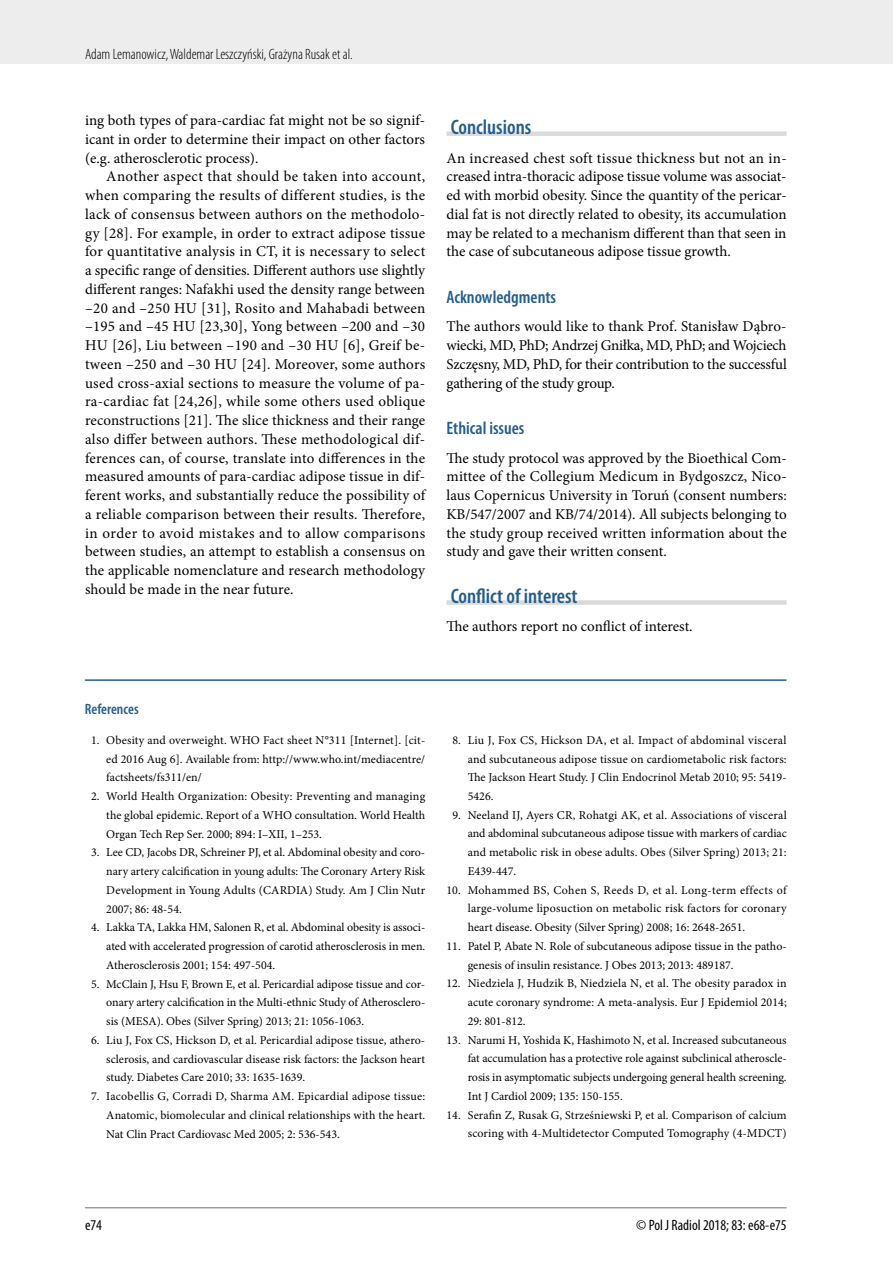
<style>
.page{position:relative;width:893px;height:1263px;background:#fff}
.page>*{position:absolute;margin:0;border:0;box-sizing:border-box;transform-origin:0 0}
.t1{font:600 condensed 21px "Myriad Pro";color:#245d8c}
.t2{font:600 condensed 18px "Myriad Pro";color:#245d8c}
.t3{font:15px/18.8px "Minion Pro";letter-spacing:-.005em;color:#000;text-align:justify}
.t4{font:300 condensed 15px "Myriad Pro";color:#000}
.t5{font:condensed 15px "Myriad Pro";color:#000}
.t6{font:600 condensed 15px "Myriad Pro";color:#245d8c}
.t7{font:12px/18.8px "Minion Pro";color:#000;text-align:justify}
</style>
<div class="page">
<div style="left:0;top:0;width:893px;height:64px;background:#ededed"></div>
<hr style="left:85px;top:1207px;width:702px;height:1px;background:#9d9d9c">
<div style="left:446px;top:131px;width:341px;height:5px;background:#dadada"></div>
<div style="left:446px;top:600px;width:341px;height:5px;background:#dadada"></div>
<hr style="left:85px;top:679px;width:701px;height:2px;background:#245d8c">
<p class="t4" style="left:85px;top:45px;width:269px">Adam Lemanowicz, Waldemar Leszczyński, Grażyna Rusak et al.</p>
<p class="t3" style="left:85px;top:111px;width:342px">ing both types of para-cardiac fat might not be so signif&shy;icant in order to determine their impact on other factors (e.g. atherosclerotic process).</p>
<p class="t3" style="left:85px;top:167px;width:342px;text-indent:21px">Another aspect that should be taken into account, when comparing the results of different studies, is the lack of consensus between authors on the methodolo&shy;gy [28]. For example, in order to extract adipose tissue for quantitative analysis in CT, it is necessary to select a specific range of densities. Different authors use slightly different ranges: Nafakhi used the density range between –20 and –250 HU [31], Rosito and Mahabadi between –195 and –45 HU [23,30], Yong between –200 and –30<br>HU [26], Liu between –190 and –30 HU [6], Greif be&shy;tween –250 and –30 HU [24]. Moreover, some authors used cross-axial sections to measure the volume of pa&shy;ra-cardiac fat [24,26], while some others used oblique reconstructions [21]. The slice thickness and their range also differ between authors. These methodological dif&shy;ferences can, of course, translate into differences in the measured amounts of para-cardiac adipose tissue in dif&shy;ferent works, and substantially reduce the possibility of a reliable comparison between their results. Therefore, in order to avoid mistakes and to allow comparisons between studies, an attempt to establish a consensus on the applicable nomenclature and research methodology should be made in the near future.</p>
<h1 class="t1" style="left:451px;top:114px;width:82px">Conclusions</h1>
<p class="t3" style="left:446px;top:148px;width:342px">An increased chest soft tissue thickness but not an in&shy;creased intra-thoracic adipose tissue volume was associat&shy;ed with morbid obesity. Since the quantity of the pericar&shy;dial fat is not directly related to obesity, its accumulation may be related to a mechanism different than that seen in the case of subcutaneous adipose tissue growth.</p>
<h2 class="t2" style="left:446px;top:286px;width:111px">Acknowledgments</h2>
<p class="t3" style="left:446px;top:317px;width:342px;text-align:left">The authors would like to thank Prof. Stanisław Dąbro&shy;wiecki, MD, PhD; Andrzej Gniłka, MD, PhD; and Wojciech Szczęsny, MD, PhD, for their contribution to the successful gathering of the study group.</p>
<h2 class="t2" style="left:446px;top:417px;width:80px">Ethical issues</h2>
<p class="t3" style="left:446px;top:448px;width:342px">The study protocol was approved by the Bioethical Com&shy;mittee of the Collegium Medicum in Bydgoszcz, Nico&shy;laus Copernicus University in Toruń (consent numbers:<br>KB/547/2007 and KB/74/2014). All subjects belonging to the study group received written information about the study and gave their written consent.</p>
<h1 class="t1" style="left:451px;top:583px;width:128px">Conflict of interest</h1>
<p class="t3" style="left:446px;top:617px;width:248px">The authors report no conflict of interest.</p>
<p class="t6" style="left:85px;top:700px;width:55px">References</p>
<p class="t7" style="left:106px;top:731px;width:320px;text-indent:-15px">1. Obesity and overweight. WHO Fact sheet N°311 [Internet]. [cit&shy;ed 2016 Aug 6]. Available from: http://www.who.int/mediacentre/ factsheets/fs311/en/</p>
<p class="t7" style="left:106px;top:787px;width:320px;text-indent:-15px">2. World Health Organization: Obesity: Preventing and managing the global epidemic. Report of a WHO consultation. World Health Organ Tech Rep Ser. 2000; 894: I–XII, 1–253.</p>
<p class="t7" style="left:106px;top:843px;width:320px;text-indent:-15px">3. Lee CD, Jacobs DR, Schreiner PJ, et al. Abdominal obesity and coro&shy;nary artery calcification in young adults: The Coronary Artery Risk Development in Young Adults (CARDIA) Study. Am J Clin Nutr 2007; 86: 48-54.</p>
<p class="t7" style="left:106px;top:918px;width:321px;text-indent:-15px">4. Lakka TA, Lakka HM, Salonen R, et al. Abdominal obesity is associ&shy;ated with accelerated progression of carotid atherosclerosis in men.<br>Atherosclerosis 2001; 154: 497-504.</p>
<p class="t7" style="left:106px;top:974px;width:320px;text-indent:-15px">5. McClain J, Hsu F, Brown E, et al. Pericardial adipose tissue and cor&shy;onary artery calcification in the Multi-ethnic Study of Atherosclero&shy;sis (MESA). Obes (Silver Spring) 2013; 21: 1056-1063.</p>
<p class="t7" style="left:106px;top:1031px;width:320px;text-indent:-15px">6. Liu J, Fox CS, Hickson D, et al. Pericardial adipose tissue, athero&shy;sclerosis, and cardiovascular disease risk factors: the Jackson heart study. Diabetes Care 2010; 33: 1635-1639.</p>
<p class="t7" style="left:106px;top:1087px;width:320px;text-indent:-15px">7. Iacobellis G, Corradi D, Sharma AM. Epicardial adipose tissue:<br>Anatomic, biomolecular and clinical relationships with the heart.<br>Nat Clin Pract Cardiovasc Med 2005; 2: 536-543.</p>
<p class="t7" style="left:468px;top:731px;width:320px;text-indent:-15px">8. Liu J, Fox CS, Hickson DA, et al. Impact of abdominal visceral and subcutaneous adipose tissue on cardiometabolic risk factors:<br>The Jackson Heart Study. J Clin Endocrinol Metab 2010; 95: 5419- 5426.</p>
<p class="t7" style="left:468px;top:805px;width:321px;text-indent:-15px">9. Neeland IJ, Ayers CR, Rohatgi AK, et al. Associations of visceral and abdominal subcutaneous adipose tissue with markers of cardiac and metabolic risk in obese adults. Obes (Silver Spring) 2013; 21:<br>E439-447.</p>
<p class="t7" style="left:468px;top:880px;width:320px;text-indent:-21px">10. Mohammed BS, Cohen S, Reeds D, et al. Long-term effects of large-volume liposuction on metabolic risk factors for coronary heart disease. Obesity (Silver Spring) 2008; 16: 2648-2651.</p>
<p class="t7" style="left:468px;top:937px;width:320px;text-indent:-21px">11. Patel P, Abate N. Role of subcutaneous adipose tissue in the patho&shy;genesis of insulin resistance. J Obes 2013; 2013: 489187.</p>
<p class="t7" style="left:468px;top:974px;width:320px;text-indent:-21px">12. Niedziela J, Hudzik B, Niedziela N, et al. The obesity paradox in acute coronary syndrome: A meta-analysis. Eur J Epidemiol 2014; 29: 801-812.</p>
<p class="t7" style="left:468px;top:1030px;width:320px;text-indent:-21px">13. Narumi H, Yoshida K, Hashimoto N, et al. Increased subcutaneous fat accumulation has a protective role against subclinical atheroscle&shy;rosis in asymptomatic subjects undergoing general health screening.<br>Int J Cardiol 2009; 135: 150-155.</p>
<p class="t7" style="left:446px;top:1105px;width:342px;text-align:right">14. Serafin Z, Rusak G, Strześniewski P, et al. Comparison of calcium scoring with 4-Multidetector Computed Tomography (4-MDCT)</p>
<p class="t5" style="left:85px;top:1216px;width:18px">e74</p>
<p class="t5" style="left:636px;top:1216px;width:152px">© Pol J Radiol 2018; 83: e68-e75</p>
</div>
